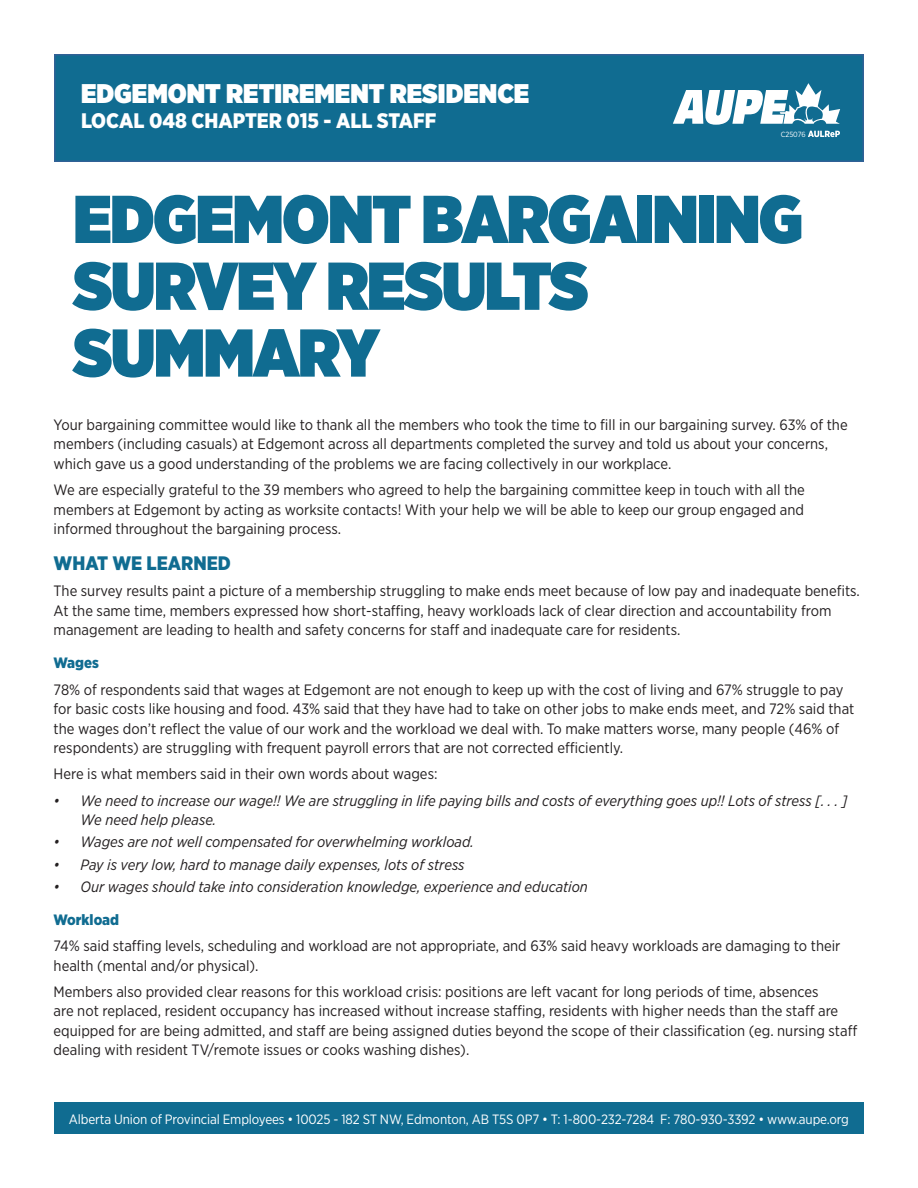
<style>
.page{position:relative;width:918px;height:1188px;background:#fff}
.page>*{position:absolute;margin:0;border:0;box-sizing:border-box;transform-origin:0 0}
.t1{font:900 67.5px/66.8px "Gotham Narrow";letter-spacing:-.025em;color:#106c91}
.t2{font:900 27px "Gotham Narrow";color:#fff}
.t3{font:900 21px "Gotham Narrow";color:#fff}
.t4{font:900 19.5px "Gotham Narrow";color:#106c91}
.t5{font:15px/19.5px "Gotham Narrow";color:#231f20}
.t6{font:italic 15px/19.5px "Gotham Narrow";color:#231f20}
.t7{font:900 15px "Gotham Narrow";color:#106c91}
.t8{font:13.5px "Gotham Narrow";letter-spacing:-.01em;color:#fff}
.t9{font:7.5px "Gotham Narrow";color:#fff}
</style>
<div class="page">
<div style="left:54px;top:54px;width:810px;height:108px;background:#106c91;border:2px solid #316196"></div>
<div style="left:54px;top:1102px;width:810px;height:32px;background:#106c91"></div>
<svg style="left:808px;top:131px;width:32px;height:6px"></svg>
<svg style="left:673px;top:83px;width:167px;height:42px"></svg>
<h2 class="t2" style="left:81px;top:75px;width:450px">EDGEMONT RETIREMENT RESIDENCE</h2>
<h3 class="t3" style="left:81px;top:107px;width:357px">LOCAL 048 CHAPTER 015 - ALL STAFF</h3>
<p class="t9" style="left:781px;top:130px;width:26px">C25076</p>
<h1 class="t1" style="left:73px;top:185px;width:731px">EDGEMONT BARGAINING<br>SURVEY RESULTS<br>SUMMARY</h1>
<p class="t5" style="left:54px;top:415px;width:796px">Your bargaining committee would like to thank all the members who took the time to fill in our bargaining survey. 63% of the members (including casuals) at Edgemont across all departments completed the survey and told us about your concerns, which gave us a good understanding of the problems we are facing collectively in our workplace.</p>
<p class="t5" style="left:54px;top:480px;width:753px;text-align:justify">We are especially grateful to the 39 members who agreed to help the bargaining committee keep in touch with all the members at Edgemont by acting as worksite contacts! With your help we will be able to keep our group engaged and informed throughout the bargaining process.</p>
<h3 class="t4" style="left:54px;top:550px;width:179px">WHAT WE LEARNED</h3>
<p class="t5" style="left:54px;top:581px;width:808px">The survey results paint a picture of a membership struggling to make ends meet because of low pay and inadequate benefits.<br>At the same time, members expressed how short-staffing, heavy workloads lack of clear direction and accountability from management are leading to health and safety concerns for staff and inadequate care for residents.</p>
<p class="t7" style="left:54px;top:653px;width:47px">Wages</p>
<p class="t5" style="left:54px;top:679px;width:802px">78% of respondents said that wages at Edgemont are not enough to keep up with the cost of living and 67% struggle to pay for basic costs like housing and food. 43% said that they have had to take on other jobs to make ends meet, and 72% said that the wages don’t reflect the value of our work and the workload we deal with. To make matters worse, many people (46% of respondents) are struggling with frequent payroll errors that are not corrected efficiently.</p>
<p class="t5" style="left:54px;top:764px;width:385px">Here is what members said in their own words about wages:</p>
<p class="t6" style="left:81px;top:790px;width:768px;text-indent:-27px">• We need to increase our wage!! We are struggling in life paying bills and costs of everything goes up!! Lots of stress [. . . ]<br>We need help please.</p>
<p class="t6" style="left:54px;top:832px;width:422px">• Wages are not well compensated for overwhelming workload.</p>
<p class="t6" style="left:54px;top:854px;width:412px">• Pay is very low, hard to manage daily expenses, lots of stress</p>
<p class="t6" style="left:54px;top:877px;width:536px">• Our wages should take into consideration knowledge, experience and education</p>
<p class="t7" style="left:54px;top:910px;width:67px">Workload</p>
<p class="t5" style="left:54px;top:936px;width:788px">74% said staffing levels, scheduling and workload are not appropriate, and 63% said heavy workloads are damaging to their health (mental and/or physical).</p>
<p class="t5" style="left:54px;top:981px;width:805px">Members also provided clear reasons for this workload crisis: positions are left vacant for long periods of time, absences<br>are not replaced, resident occupancy has increased without increase staffing, residents with higher needs than the staff are equipped for are being admitted, and staff are being assigned duties beyond the scope of their classification (eg. nursing staff dealing with resident TV/remote issues or cooks washing dishes).</p>
<p class="t8" style="left:69px;top:1110px;width:782px">Alberta Union of Provincial Employees • 10025 - 182 ST NW, Edmonton, AB T5S 0P7 • T: 1-800-232-7284 F: 780-930-3392 • www.aupe.org</p>
</div>
